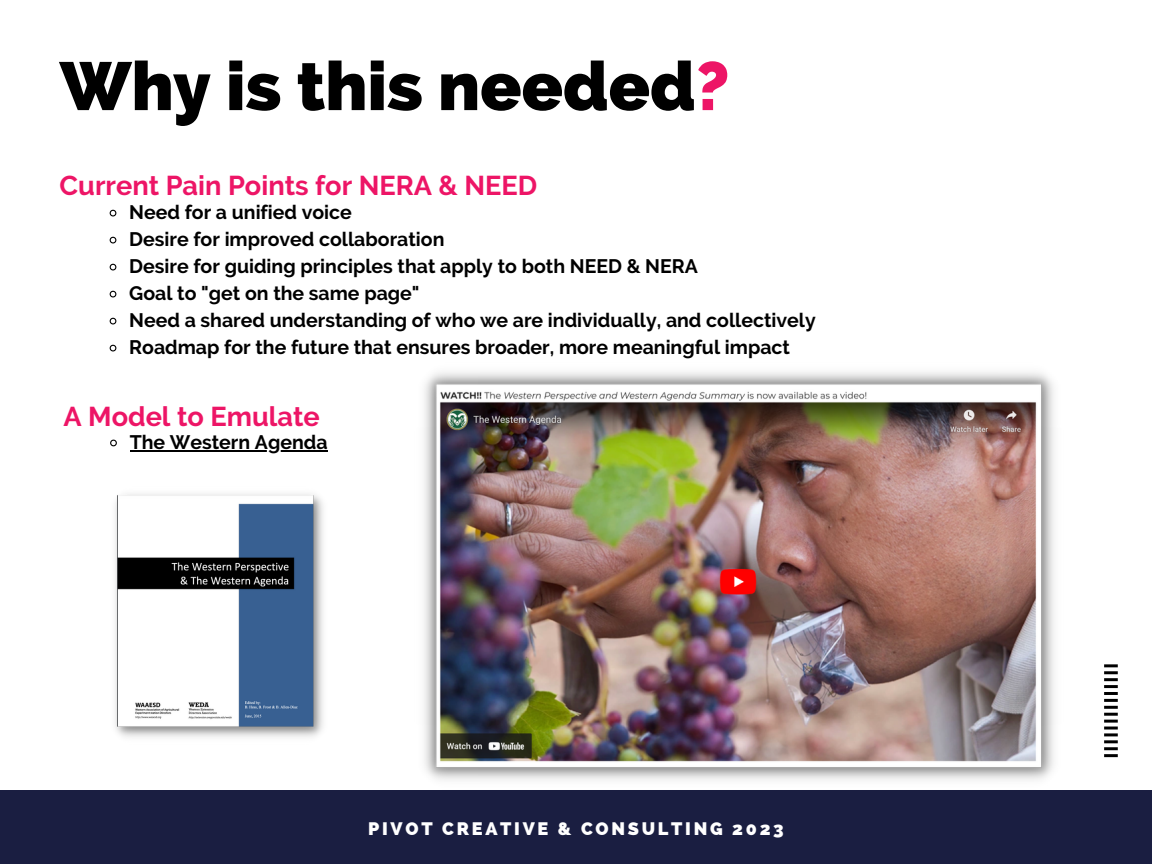
<style>
.page{position:relative;width:1152px;height:864px;background:#1a1e41}
.page>*{position:absolute;margin:0;border:0;box-sizing:border-box;transform-origin:0 0}
.t1{font:800 67.95px "Raleway";color:#000}
.t2{font:700 27.15px "Raleway";color:#ed1566}
.t3{font:700 19.5px/27px "Raleway";color:#000}
.t4{font:800 18.15px "Raleway";letter-spacing:.15em;color:#fff}
.s1{color:#ed1566}
</style>
<div class="page">
<div style="left:0;top:0;width:1152px;height:790px;background:#fff"></div>
<svg style="left:1104px;top:664px;width:14px;height:93px"></svg>
<img style="left:115px;top:494px;width:208px;height:243px">
<img style="left:424px;top:372px;width:630px;height:408px">
<svg style="left:109px;top:209px;width:8px;height:8px"></svg>
<svg style="left:109px;top:236px;width:8px;height:8px"></svg>
<svg style="left:109px;top:263px;width:8px;height:8px"></svg>
<svg style="left:109px;top:290px;width:8px;height:8px"></svg>
<svg style="left:109px;top:317px;width:8px;height:8px"></svg>
<svg style="left:109px;top:344px;width:8px;height:8px"></svg>
<svg style="left:110px;top:439px;width:7px;height:8px"></svg>
<hr style="left:130px;top:450px;width:198px;height:1px;background:#000">
<h1 class="t1" style="left:60px;top:46px;width:671px">Why is this needed<span class="s1">?</span></h1>
<h2 class="t2" style="left:60px;top:169px;width:479px">Current Pain Points for NERA &amp; NEED</h2>
<p class="t3" style="left:129px;top:199px;width:688px">Need for a unified voice<br>Desire for improved collaboration<br>Desire for guiding principles that apply to both NEED &amp; NERA<br>Goal to "get on the same page"<br>Need a shared understanding of who we are individually, and collectively Roadmap for the future that ensures broader, more meaningful impact</p>
<h2 class="t2" style="left:63px;top:400px;width:258px">A Model to Emulate</h2>
<p class="t3" style="left:130px;top:429px;width:199px">The Western Agenda</p>
<p class="t4" style="left:368px;top:818px;width:417px">PIVOT CREATIVE &amp; CONSULTING 2023</p>
</div>
